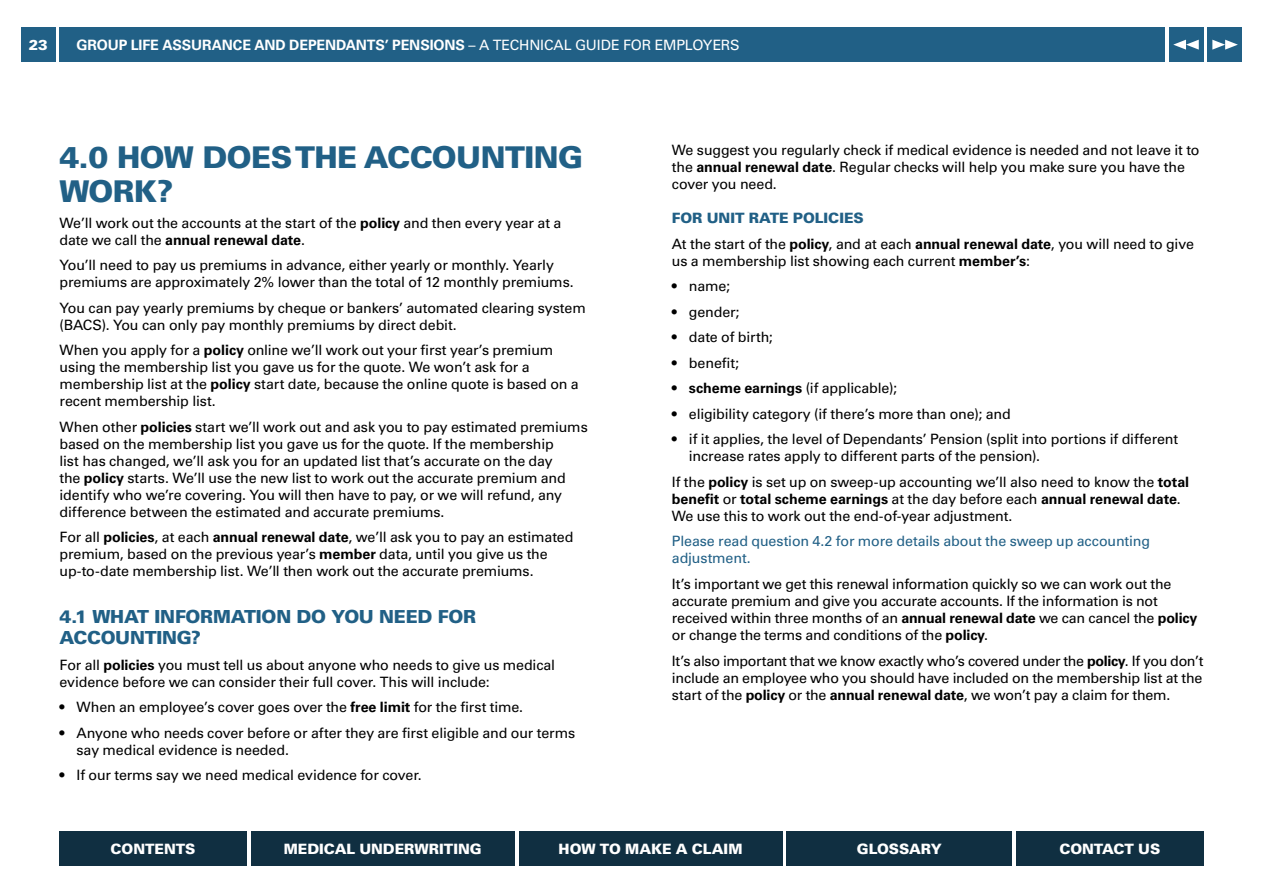
<style>
.page{position:relative;width:1263px;height:893px;background:#fff}
.page>*{position:absolute;margin:0;border:0;box-sizing:border-box;transform-origin:0 0}
.t1{font:900 30px/34px "Univers LT";letter-spacing:-.02em;color:#216086}
.t2{font:900 18px/21.3px "Univers LT";letter-spacing:-.015em;color:#216086}
.t3{font:14.25px/17px "Univers LT";letter-spacing:-.01em;color:#000}
.t4{font:14.25px/17px "Univers LT";letter-spacing:-.01em;color:#216086}
.t5{font:700 14.25px "Univers LT Std";letter-spacing:-.01em;color:#fff}
.t6{font:900 14.25px "Univers LT";letter-spacing:-.005em;color:#fff}
.s1{font-family:"Univers LT";font-weight:400}
.s2{font-weight:700}
.s3{font-weight:900;color:#216086}
</style>
<div class="page">
<div style="left:60px;top:28px;width:1105px;height:34px;background:#216086"></div>
<div style="left:21px;top:28px;width:34px;height:34px;background:#216086"></div>
<div style="left:60px;top:831px;width:187px;height:34px;background:#102f41"></div>
<div style="left:1016px;top:831px;width:187px;height:34px;background:#102f41"></div>
<div style="left:251px;top:831px;width:263px;height:34px;background:#102f41"></div>
<div style="left:519px;top:831px;width:263px;height:34px;background:#102f41"></div>
<div style="left:787px;top:831px;width:225px;height:34px;background:#102f41"></div>
<div style="left:1208px;top:28px;width:34px;height:34px;background:#216086"></div>
<svg style="left:1212px;top:40px;width:26px;height:10px"></svg>
<div style="left:1169px;top:28px;width:34px;height:34px;background:#216086"></div>
<svg style="left:1173px;top:40px;width:26px;height:10px"></svg>
<p class="t6" style="left:29px;top:36px;width:20px">23</p>
<p class="t5" style="left:77px;top:37px;width:665px">GROUP LIFE ASSURANCE AND DEPENDANTS’ PENSIONS <span class="s1">– A TECHNICAL GUIDE FOR EMPLOYERS</span></p>
<h1 class="t1" style="left:60px;top:140px;width:525px">4.0 HOW DOES THE ACCOUNTING<br>WORK?</h1>
<p class="t3" style="left:60px;top:214px;width:503px">We’ll work out the accounts at the start of the <span class="s2">policy</span> and then every year at a date we call the <span class="s2">annual renewal date</span>.</p>
<p class="t3" style="left:60px;top:257px;width:516px">You’ll need to pay us premiums in advance, either yearly or monthly. Yearly premiums are approximately 2% lower than the total of 12 monthly premiums.</p>
<p class="t3" style="left:60px;top:299px;width:528px">You can pay yearly premiums by cheque or bankers’ automated clearing system (BACS). You can only pay monthly premiums by direct debit.</p>
<p class="t3" style="left:60px;top:342px;width:521px">When you apply for a <span class="s2">policy</span> online we’ll work out your first year’s premium using the membership list you gave us for the quote. We won’t ask for a membership list at the <span class="s2">policy</span> start date, because the online quote is based on a recent membership list.</p>
<p class="t3" style="left:60px;top:418px;width:530px">When other <span class="s2">policies</span> start we’ll work out and ask you to pay estimated premiums based on the membership list you gave us for the quote. If the membership<br>list has changed, we’ll ask you for an updated list that’s accurate on the day<br>the <span class="s2">policy</span> starts. We’ll use the new list to work out the accurate premium and identify who we’re covering. You will then have to pay, or we will refund, any difference between the estimated and accurate premiums.</p>
<p class="t3" style="left:60px;top:529px;width:515px">For all <span class="s2">policies</span>, at each <span class="s2">annual renewal date</span>, we’ll ask you to pay an estimated premium, based on the previous year’s <span class="s2">member</span> data, until you give us the up-to-date membership list. We’ll then work out the accurate premiums.</p>
<p class="t2" style="left:60px;top:606px;width:418px">4.1 WHAT INFORMATION DO YOU NEED FOR<br>ACCOUNTING?</p>
<p class="t3" style="left:60px;top:656px;width:497px">For all <span class="s2">policies</span> you must tell us about anyone who needs to give us medical evidence before we can consider their full cover. This will include:</p>
<p class="t3" style="left:60px;top:699px;width:465px">• When an employee’s cover goes over the <span class="s2">free limit</span> for the first time.</p>
<p class="t3" style="left:77px;top:724px;width:500px;text-indent:-17px">• Anyone who needs cover before or after they are first eligible and our terms say medical evidence is needed.</p>
<p class="t3" style="left:60px;top:767px;width:364px">• If our terms say we need medical evidence for cover.</p>
<p class="t3" style="left:672px;top:142px;width:529px">We suggest you regularly check if medical evidence is needed and not leave it to the <span class="s2">annual renewal date</span>. Regular checks will help you make sure you have the cover you need.</p>
<p class="t3" style="left:672px;top:206px;width:524px;line-height:25.5px"><span class="s3">FOR UNIT RATE POLICIES<br></span>At the start of the <span class="s2">policy</span>, and at each <span class="s2">annual renewal date</span>, you will need to give</p>
<p class="t3" style="left:672px;top:252px;width:360px">us a membership list showing each current <span class="s2">member’s</span>:</p>
<p class="t3" style="left:672px;top:278px;width:60px">• name;</p>
<p class="t3" style="left:672px;top:303px;width:69px">• gender;</p>
<p class="t3" style="left:672px;top:329px;width:102px">• date of birth;</p>
<p class="t3" style="left:672px;top:354px;width:69px">• benefit;</p>
<p class="t3" style="left:672px;top:380px;width:227px">• <span class="s2">scheme earnings</span> (if applicable);</p>
<p class="t3" style="left:672px;top:405px;width:340px">• eligibility category (if there’s more than one); and</p>
<p class="t3" style="left:689px;top:431px;width:491px;text-indent:-17px">• if it applies, the level of Dependants’ Pension (split into portions if different increase rates apply to different parts of the pension).</p>
<p class="t3" style="left:672px;top:473px;width:519px">If the <span class="s2">policy</span> is set up on sweep-up accounting we’ll also need to know the <span class="s2">total benefit</span> or <span class="s2">total scheme earnings</span> at the day before each <span class="s2">annual renewal date</span>.<br>We use this to work out the end-of-year adjustment.</p>
<p class="t4" style="left:672px;top:533px;width:480px">Please read question 4.2 for more details about the sweep up accounting adjustment.</p>
<p class="t3" style="left:672px;top:575px;width:527px">It’s important we get this renewal information quickly so we can work out the accurate premium and give you accurate accounts. If the information is not received within three months of an <span class="s2">annual renewal date</span> we can cancel the <span class="s2">policy </span>or change the terms and conditions of the <span class="s2">policy</span>.</p>
<p class="t3" style="left:672px;top:652px;width:533px;text-align:justify">It’s also important that we know exactly who’s covered under the <span class="s2">policy</span>. If you don’t include an employee who you should have included on the membership list at the start of the <span class="s2">policy</span> or the <span class="s2">annual renewal date</span>, we won’t pay a claim for them.</p>
<p class="t6" style="left:111px;top:840px;width:86px">CONTENTS</p>
<p class="t6" style="left:284px;top:840px;width:199px">MEDICAL UNDERWRITING</p>
<p class="t6" style="left:559px;top:840px;width:185px">HOW TO MAKE A CLAIM</p>
<p class="t6" style="left:857px;top:840px;width:86px">GLOSSARY</p>
<p class="t6" style="left:1059px;top:840px;width:102px">CONTACT US</p>
</div>
